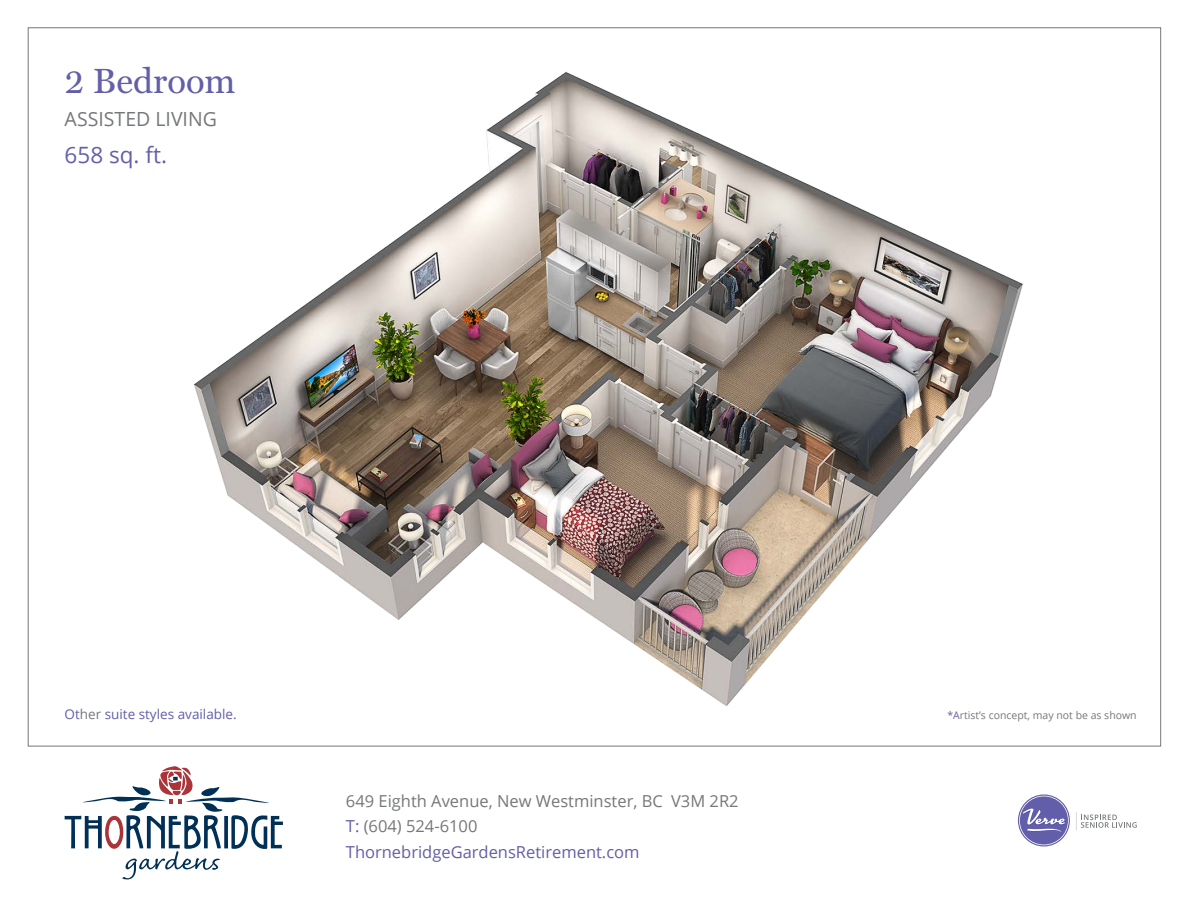
<style>
.page{position:relative;width:1188px;height:918px;background:#fff}
.page>*{position:absolute;margin:0;border:0;box-sizing:border-box;transform-origin:0 0}
.t1{font:35.25px "Miller Text";color:#625ea9}
.t2{font:22.5px "Open Sans";color:#625ea9}
.t3{font:19.5px "Open Sans";color:#75777a}
.body{font:16.5px "Open Sans";color:#75777a}
.URL{font:16.5px "Open Sans";color:#625ea9}
._4_-_address{font:16.5px "Open Sans";color:#75777a}
.t4{font:13.5px "Open Sans";color:#625ea9}
.t5{font:10.5px "Open Sans";color:#75777a}
.s1{color:#645faa}
.s2{font-style:inherit}
.s3{color:#75777a}
.s4{color:#625ea9}
</style>
<div class="page">
<img style="left:186px;top:27px;width:841px;height:720px">
<svg style="left:1018px;top:794px;width:52px;height:52px"></svg>
<svg style="left:1076px;top:812px;width:61px;height:18px"></svg>
<svg style="left:65px;top:766px;width:218px;height:113px"></svg>
<h1 class="t1" style="left:65px;top:60px;width:172px">2 <span class="s1">B</span>edroom</h1>
<p class="t3" style="left:65px;top:105px;width:154px">ASSISTED <span class="s2">LIVING</span></p>
<h2 class="t2" style="left:65px;top:140px;width:104px"><span class="s1">6</span><span class="s1">58</span> <span class="s1">s</span>q. ft.</h2>
<p class="t4" style="left:65px;top:705px;width:174px">Ot<span class="s3">her</span> suite styles available.</p>
<p class="t5" style="left:947px;top:708px;width:191px"><span class="s4">*A</span>rtist’s concept, may not be as shown</p>
<p class="body" style="left:346px;top:790px;width:394px">649 Eighth Avenue, New Westminster, BC V3M 2R2</p>
<p class="_4_-_address" style="left:346px;top:815px;width:133px"><span class="s4">T:</span> (604) 524-6100</p>
<p class="URL" style="left:346px;top:841px;width:295px">ThornebridgeGardensRetirement.com</p>
</div>
